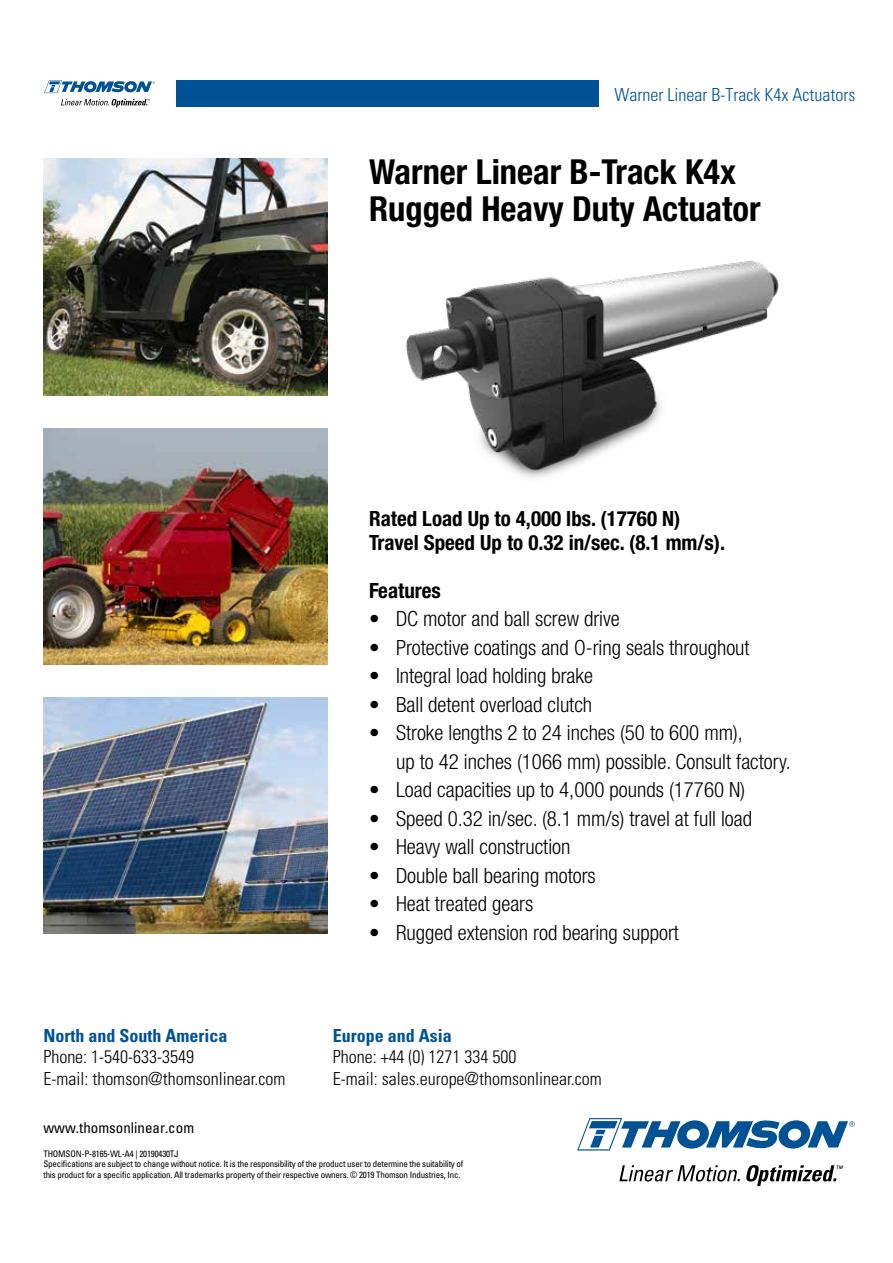
<style>
.page{position:relative;width:893px;height:1263px;background:#fff}
.page>*{position:absolute;margin:0;border:0;box-sizing:border-box;transform-origin:0 0}
.t1{font:700 condensed 34.5px/37.5px "Helvetica Neue LT Std";color:#000}
.t2{font:300 condensed 21px/28.5px "Helvetica Neue LT Std";color:#000}
.t3{font:700 condensed 21px/24px "Helvetica Neue LT Std";color:#000}
.t4{font:300 condensed 18px/21.6px "Univers";color:#000}
.t5{font:700 condensed 18px "Univers";color:#005295}
.t6{font:300 condensed 18px "Univers";color:#005295}
.t7{font:condensed 15px "Univers";color:#000}
.t8{font:condensed 9px/10.5px "Univers";letter-spacing:-.02em;color:#000}
</style>
<div class="page">
<img style="left:44px;top:428px;width:283px;height:237px">
<img style="left:44px;top:697px;width:283px;height:237px">
<img style="left:44px;top:159px;width:283px;height:236px">
<img style="left:406px;top:261px;width:373px;height:217px">
<svg style="left:577px;top:1118px;width:278px;height:32px"></svg>
<svg style="left:619px;top:1165px;width:224px;height:21px"></svg>
<div style="left:176px;top:80px;width:423px;height:27px;background:#005295"></div>
<svg style="left:44px;top:80px;width:111px;height:13px"></svg>
<svg style="left:61px;top:99px;width:89px;height:8px"></svg>
<p class="t6" style="left:615px;top:83px;width:242px">Warner Linear B-Track K4x Actuators</p>
<h1 class="t1" style="left:369px;top:152px;width:393px">Warner Linear B-Track K4x<br>Rugged Heavy Duty Actuator</h1>
<p class="t5" style="left:43px;top:1024px;width:185px">North and South America</p>
<p class="t4" style="left:43px;top:1046px;width:244px">Phone: 1-540-633-3549<br>E-mail: thomson@thomsonlinear.com</p>
<p class="t3" style="left:369px;top:506px;width:358px">Rated Load Up to 4,000 lbs. (17760 N)<br>Travel Speed Up to 0.32 in/sec. (8.1 mm/s).</p>
<p class="t3" style="left:369px;top:578px;width:73px">Features</p>
<p class="t2" style="left:369px;top:604px;width:252px">• DC motor and ball screw drive</p>
<p class="t2" style="left:369px;top:633px;width:382px">• Protective coatings and O-ring seals throughout</p>
<p class="t2" style="left:369px;top:661px;width:225px">• Integral load holding brake</p>
<p class="t2" style="left:369px;top:690px;width:225px">• Ball detent overload clutch</p>
<p class="t2" style="left:396px;top:718px;width:396px;text-indent:-27px">• Stroke lengths 2 to 24 inches (50 to 600 mm),<br>up to 42 inches (1066 mm) possible. Consult factory.</p>
<p class="t2" style="left:369px;top:775px;width:378px">• Load capacities up to 4,000 pounds (17760 N)</p>
<p class="t2" style="left:369px;top:804px;width:385px">• Speed 0.32 in/sec. (8.1 mm/s) travel at full load</p>
<p class="t2" style="left:369px;top:832px;width:203px">• Heavy wall construction</p>
<p class="t2" style="left:369px;top:861px;width:228px">• Double ball bearing motors</p>
<p class="t2" style="left:369px;top:889px;width:166px">• Heat treated gears</p>
<p class="t2" style="left:369px;top:918px;width:311px">• Rugged extension rod bearing support</p>
<p class="t5" style="left:333px;top:1024px;width:120px">Europe and Asia</p>
<p class="t4" style="left:333px;top:1046px;width:271px">Phone: +44 (0) 1271 334 500<br>E-mail: sales.europe@thomsonlinear.com</p>
<p class="t7" style="left:43px;top:1118px;width:152px">www.thomsonlinear.com</p>
<p class="t8" style="left:43px;top:1148px;width:422px">THOMSON-P-8165-WL-A4 | 20190430TJ<br>Specifications are subject to change without notice. It is the responsibility of the product user to determine the suitability of this product for a specific application. All trademarks property of their respective owners. © 2019 Thomson Industries, Inc.</p>
</div>
